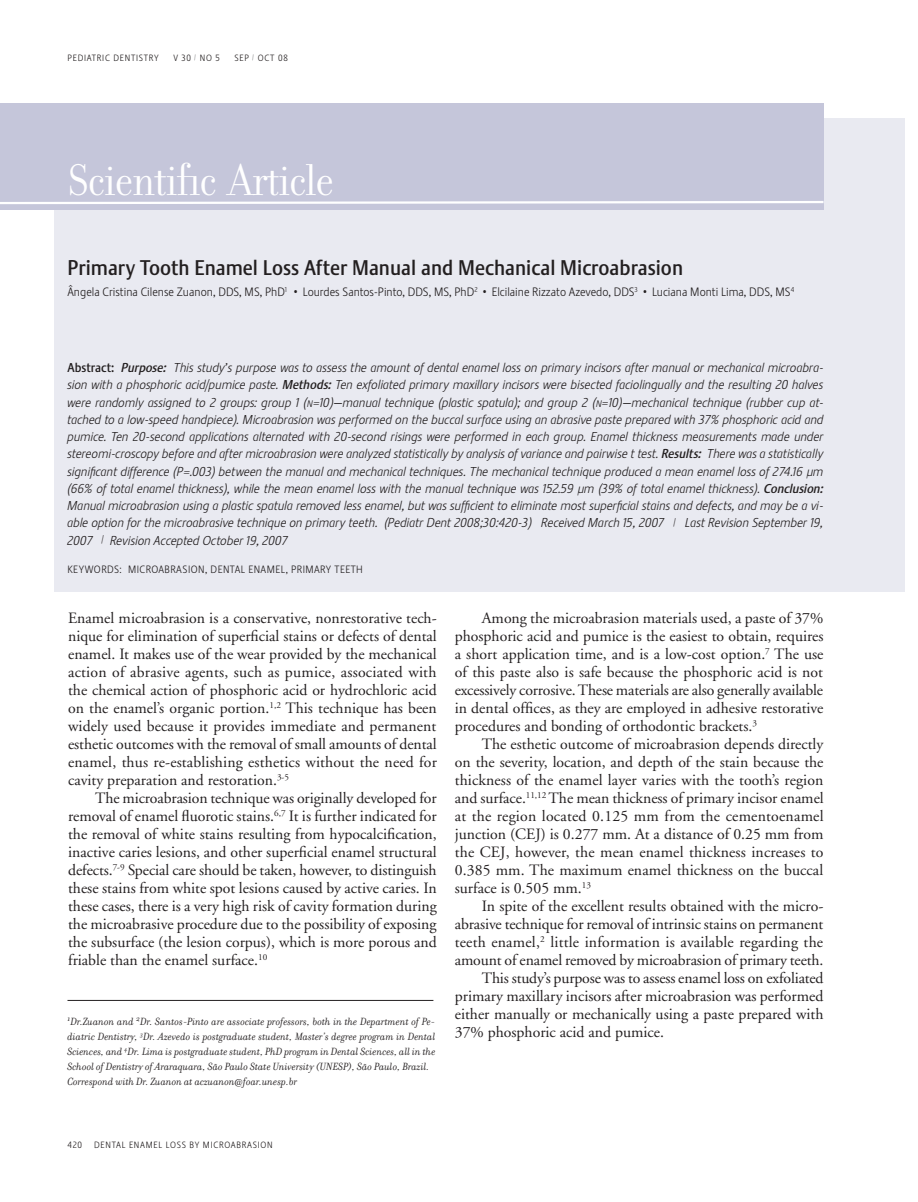
<style>
.page{position:relative;width:918px;height:1202px;background:#fff}
.page>*{position:absolute;margin:0;border:0;box-sizing:border-box;transform-origin:0 0}
.t1{font:48px "Filosofia Grand";letter-spacing:-.02em;color:#fff}
.t2{font:500 21px "Stalemate LF";color:#231f20}
.t3{font:15.75px/18px "Adobe Garamond";color:#231f20;text-align:justify}
.t4{font:italic 300 12.75px/17.2px "Stalemate LF";letter-spacing:-.005em;color:#231f20;text-align:justify}
.t5{font:300 12px "Stalemate LF";color:#231f20}
.t6{font:italic 11.25px/15px "Filosofia";color:#231f20}
.t7{font:300 10.5px "Stalemate LF";letter-spacing:.04em;color:#231f20}
.t8{font:300 9px "Stalemate LF";letter-spacing:.08em;color:#231f20}
.s1{font-weight:500;font-style:normal}
.s2{font-weight:500}
.s3{font-size:9.45px}
</style>
<div class="page">
<div style="left:54px;top:118px;width:850px;height:473px;background:#e9eaf1"></div>
<div style="left:0;top:103px;width:823px;height:107px;background:#c5c6da"></div>
<svg style="left:0;top:200px;width:824px;height:5px"></svg>
<hr style="left:68px;top:1000px;width:365px;height:1px;background:#231f20">
<p class="t8" style="left:67px;top:52px;width:93px">PEDIATRIC DENTISTRY</p>
<p class="t8" style="left:173px;top:52px;width:48px">V 30 <sup>/</sup> NO 5</p>
<p class="t8" style="left:235px;top:52px;width:55px">SEP <sup>/</sup> OCT 08</p>
<h1 class="t1" style="left:68px;top:154px;width:267px">Scientific Article</h1>
<h2 class="t2" style="left:68px;top:255px;width:617px">Primary Tooth Enamel Loss After Manual and Mechanical Microabrasion</h2>
<p class="t5" style="left:68px;top:285px;width:728px">Ângela Cristina Cilense Zuanon, DDS, MS, PhD<sup>1</sup> • Lourdes Santos-Pinto, DDS, MS, PhD<sup>2</sup> • Elcilaine Rizzato Azevedo, DDS<sup>3</sup> • Luciana Monti Lima, DDS, MS<sup>4</sup></p>
<p class="t4" style="left:67px;top:359px;width:758px"><span class="s1">Abstract:</span> <span class="s2">Purpose:</span> This study’s purpose was to assess the amount of dental enamel loss on primary incisors after manual or mechanical microabra&shy;sion with a phosphoric acid/pumice paste. <span class="s2">Methods:</span> Ten exfoliated primary maxillary incisors were bisected faciolingually and the resulting 20 halves were randomly assigned to 2 groups: group 1 (<span class="s3">N</span>=10)—manual technique (plastic spatula); and group 2 (<span class="s3">N</span>=10)—mechanical technique (rubber cup at&shy;tached to a low-speed handpiece). Microabrasion was performed on the buccal surface using an abrasive paste prepared with 37% phosphoric acid and pumice. Ten 20-second applications alternated with 20-second risings were performed in each group. Enamel thickness measurements made under stereomi-croscopy before and after microabrasion were analyzed statistically by analysis of variance and pairwise t test. <span class="s2">Results:</span> There was a statistically significant difference (P=.003) between the manual and mechanical techniques. The mechanical technique produced a mean enamel loss of 274.16 µm (66% of total enamel thickness), while the mean enamel loss with the manual technique was 152.59 µm (39% of total enamel thickness). <span class="s2">Conclusion:<br></span>Manual microabrasion using a plastic spatula removed less enamel, but was sufficient to eliminate most superficial stains and defects, and may be a vi&shy;able option for the microabrasive technique on primary teeth. (Pediatr Dent 2008;30:420-3) Received March 15, 2007 <sup>|</sup> Last Revision September 19, 2007 <sup>|</sup> Revision Accepted October 19, 2007</p>
<p class="t7" style="left:68px;top:563px;width:297px">KEYWORDS: MICROABRASION, DENTAL ENAMEL, PRIMARY TEETH</p>
<p class="t3" style="left:68px;top:609px;width:370px">Enamel microabrasion is a conservative, nonrestorative tech&shy;nique for elimination of superficial stains or defects of dental enamel. It makes use of the wear provided by the mechanical action of abrasive agents, such as pumice, associated with the chemical action of phosphoric acid or hydrochloric acid on the enamel’s organic portion.<sup>1,2</sup> This technique has been widely used because it provides immediate and permanent esthetic outcomes with the removal of small amounts of dental enamel, thus re-establishing esthetics without the need for cavity preparation and restoration.<sup>3-5</sup></p>
<p class="t3" style="left:68px;top:789px;width:370px;text-indent:27px">The microabrasion technique was originally developed for removal of enamel fluorotic stains.<sup>6,7</sup> It is further indicated for the removal of white stains resulting from hypocalcification, inactive caries lesions, and other superficial enamel structural defects.<sup>7-9</sup> Special care should be taken, however, to distinguish these stains from white spot lesions caused by active caries. In these cases, there is a very high risk of cavity formation during the microabrasive procedure due to the possibility of exposing the subsurface (the lesion corpus), which is more porous and friable than the enamel surface.<sup>10</sup></p>
<p class="t3" style="left:455px;top:609px;width:370px;text-indent:27px">Among the microabrasion materials used, a paste of 37% phosphoric acid and pumice is the easiest to obtain, requires a short application time, and is a low-cost option.<sup>7</sup> The use of this paste also is safe because the phosphoric acid is not excessively corrosive. These materials are also generally available in dental offices, as they are employed in adhesive restorative procedures and bonding of orthodontic brackets.<sup>3</sup></p>
<p class="t3" style="left:455px;top:735px;width:370px;text-indent:27px">The esthetic outcome of microabrasion depends directly on the severity, location, and depth of the stain because the thickness of the enamel layer varies with the tooth’s region and surface.<sup>11,12</sup> The mean thickness of primary incisor enamel at the region located 0.125 mm from the cementoenamel junction (CEJ) is 0.277 mm. At a distance of 0.25 mm from the CEJ, however, the mean enamel thickness increases to 0.385 mm. The maximum enamel thickness on the buccal surface is 0.505 mm.<sup>13</sup></p>
<p class="t3" style="left:482px;top:897px;width:343px">In spite of the excellent results obtained with the micro-</p>
<p class="t3" style="left:455px;top:915px;width:370px">abrasive technique for removal of intrinsic stains on permanent</p>
<p class="t3" style="left:455px;top:933px;width:370px">teeth enamel,<sup>2</sup> little information is available regarding the</p>
<p class="t3" style="left:455px;top:951px;width:370px">amount of enamel removed by microabrasion of primary teeth.</p>
<p class="t3" style="left:482px;top:969px;width:343px">This study’s purpose was to assess enamel loss on exfoliated</p>
<p class="t3" style="left:455px;top:987px;width:370px">primary maxillary incisors after microabrasion was performed</p>
<p class="t3" style="left:455px;top:1005px;width:370px">either manually or mechanically using a paste prepared with</p>
<p class="t3" style="left:455px;top:1023px;width:211px">37% phosphoric acid and pumice.</p>
<p class="t6" style="left:67px;top:1014px;width:370px"><sup>1</sup>Dr.Zuanon and <sup>2</sup>Dr. Santos-Pinto are associate professors, both in the Department of Pe&shy;diatric Dentistry, <sup>3</sup>Dr. Azevedo is postgraduate student, Master’s degree program in Dental Sciences, and <sup>4</sup>Dr. Lima is postgraduate student, PhD program in Dental Sciences, all in the School of Dentistry of Araraquara, São Paulo State University (UNESP), São Paulo, Brazil.<br>Correspond with Dr. Zuanon at aczuanon@foar.unesp.br</p>
<p class="t8" style="left:68px;top:1139px;width:16px">420</p>
<p class="t8" style="left:94px;top:1139px;width:180px">DENTAL ENAMEL LOSS BY MICROABRASION</p>
</div>
